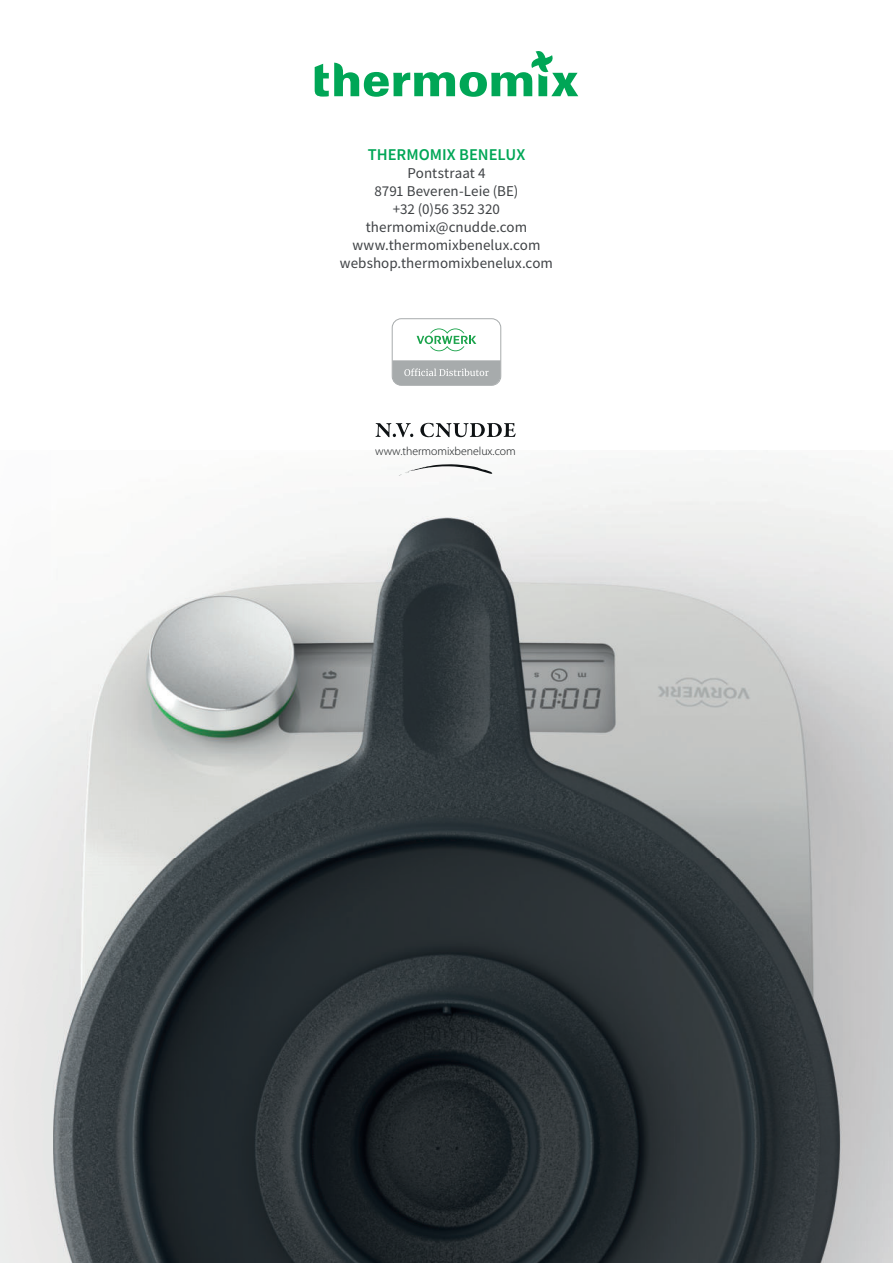
<style>
.page{position:relative;width:893px;height:1263px;background:#fff}
.page>*{position:absolute;margin:0;border:0;box-sizing:border-box;transform-origin:0 0}
.t1{font:600 16.5px "Source Sans Pro";color:#00a656}
.t2{font:15px/18px "Source Sans Pro";letter-spacing:.005em;color:#3f4245;text-align:center}
.t3{font:300 11.7px "Myriad Pro";color:#0e1214}
</style>
<div class="page">
<img style="left:0;top:475px;width:893px;height:788px">
<div style="left:392px;top:318px;width:109px;height:68px;border:1px solid #a7abac;border-radius:9px"></div>
<svg style="left:417px;top:328px;width:59px;height:23px"></svg>
<svg style="left:392px;top:360px;width:109px;height:25px;background:#aeb2b3"></svg>
<svg style="left:315px;top:51px;width:263px;height:46px"></svg>
<svg style="left:399px;top:464px;width:94px;height:12px"></svg>
<svg style="left:375px;top:423px;width:141px;height:14px"></svg>
<p class="t1" style="left:368px;top:148px;width:159px">THERMOMIX BENELUX</p>
<p class="t2" style="left:340px;top:165px;width:214px">Pontstraat 4<br>8791 Beveren-Leie (BE)<br>+32 (0)56 352 320 thermomix@cnudde.com www.thermomixbenelux.com webshop.thermomixbenelux.com</p>
<p class="t3" style="left:375px;top:444px;width:142px">www.thermomixbenelux.com</p>
</div>
